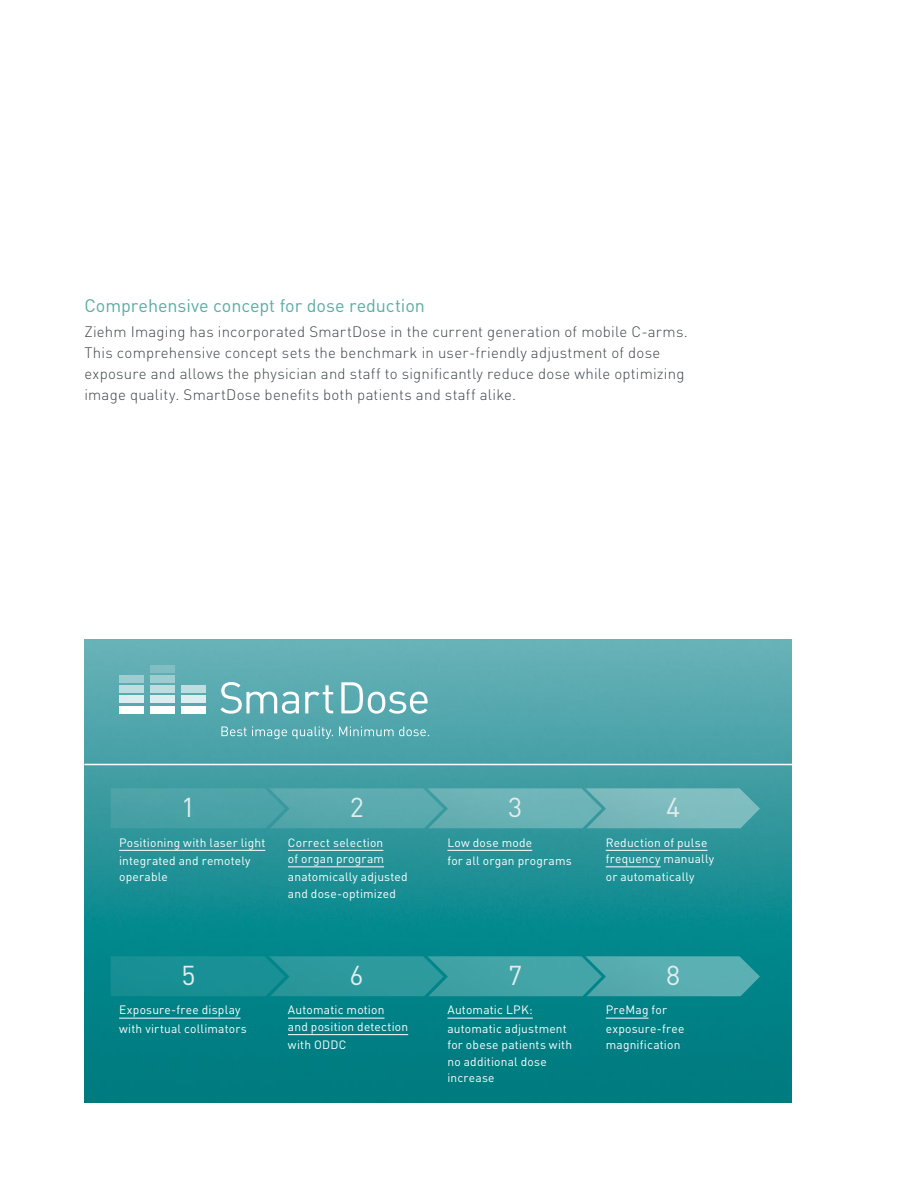
<style>
.page{position:relative;width:918px;height:1188px;background:#fff}
.page>*{position:absolute;margin:0;border:0;box-sizing:border-box;transform-origin:0 0}
.t1{font:27px "DIN";color:#e1eeed}
.t2{font:18px "DIN";letter-spacing:-.005em;color:#5baca5}
.t3{font:300 15px/21px "DIN";letter-spacing:.015em;color:#3f4548}
.t4{font:12px/16.5px "DIN";letter-spacing:.015em;color:#fff}
</style>
<div class="page">
<img style="left:85px;top:639px;width:707px;height:463px">
<svg style="left:111px;top:788px;width:649px;height:40px;background:#60adb1"></svg>
<svg style="left:111px;top:956px;width:649px;height:40px;background:#359ca0"></svg>
<div style="left:119px;top:686px;width:25px;height:7px;background:#bddde0"></div>
<div style="left:119px;top:675px;width:25px;height:8px;background:#9ecdd0"></div>
<div style="left:119px;top:696px;width:25px;height:7px;background:#ddedef"></div>
<div style="left:119px;top:706px;width:25px;height:7px;background:#fff"></div>
<div style="left:181px;top:686px;width:24px;height:7px;background:#bddddf"></div>
<div style="left:181px;top:696px;width:24px;height:7px;background:#ddedef"></div>
<div style="left:181px;top:706px;width:24px;height:7px;background:#fff"></div>
<div style="left:150px;top:686px;width:25px;height:7px;background:#bddde0"></div>
<div style="left:150px;top:675px;width:25px;height:8px;background:#9ecdd0"></div>
<div style="left:150px;top:696px;width:25px;height:7px;background:#ddedef"></div>
<div style="left:150px;top:706px;width:25px;height:7px;background:#fff"></div>
<div style="left:150px;top:665px;width:25px;height:8px;background:#80bec3"></div>
<svg style="left:220px;top:682px;width:208px;height:32px"></svg>
<svg style="left:221px;top:726px;width:208px;height:13px;background:#6cb3b9"></svg>
<hr style="left:84px;top:764px;width:716px;height:1px;background:#fff">
<hr style="left:288px;top:1018px;width:97px;height:1px;background:#fff">
<hr style="left:288px;top:1034px;width:120px;height:1px;background:#fff">
<hr style="left:119px;top:850px;width:146px;height:1px;background:#fff">
<hr style="left:288px;top:850px;width:95px;height:1px;background:#fff">
<hr style="left:288px;top:867px;width:96px;height:1px;background:#fff">
<hr style="left:447px;top:850px;width:85px;height:1px;background:#fff">
<hr style="left:447px;top:1018px;width:86px;height:1px;background:#fff">
<hr style="left:606px;top:850px;width:102px;height:1px;background:#fff">
<hr style="left:606px;top:867px;width:55px;height:1px;background:#fff">
<hr style="left:606px;top:1018px;width:43px;height:1px;background:#fff">
<hr style="left:119px;top:1018px;width:122px;height:1px;background:#fff">
<h2 class="t2" style="left:84px;top:294px;width:342px">Comprehensive concept for dose reduction</h2>
<p class="t3" style="left:84px;top:321px;width:605px">Ziehm Imaging has incorporated SmartDose in the current generation of mobile C-arms.<br>This comprehensive concept sets the benchmark in user-friendly adjustment of dose exposure and allows the physician and staff to significantly reduce dose while optimizing image quality. SmartDose benefits both patients and staff alike.</p>
<h1 class="t1" style="left:181px;top:791px;width:16px">1</h1>
<h1 class="t1" style="left:350px;top:791px;width:16px">2</h1>
<h1 class="t1" style="left:508px;top:791px;width:16px">3</h1>
<h1 class="t1" style="left:666px;top:791px;width:16px">4</h1>
<p class="t4" style="left:119px;top:833px;width:148px;line-height:18.1px">Positioning with laser light integrated and remotely</p>
<p class="t4" style="left:119px;top:869px;width:50px">operable</p>
<p class="t4" style="left:288px;top:834px;width:98px">Correct selection of organ program</p>
<p class="t4" style="left:288px;top:869px;width:121px">anatomically adjusted and dose-optimized</p>
<p class="t4" style="left:447px;top:833px;width:126px;line-height:18.1px">Low dose mode<br>for all organ programs</p>
<p class="t4" style="left:606px;top:834px;width:110px">Reduction of pulse frequency manually</p>
<p class="t4" style="left:606px;top:869px;width:90px">or automatically</p>
<h1 class="t1" style="left:182px;top:959px;width:16px">5</h1>
<h1 class="t1" style="left:349px;top:959px;width:16px">6</h1>
<h1 class="t1" style="left:508px;top:959px;width:16px">7</h1>
<h1 class="t1" style="left:666px;top:959px;width:16px">8</h1>
<p class="t4" style="left:288px;top:1002px;width:122px">Automatic motion<br>and position detection</p>
<p class="t4" style="left:288px;top:1036px;width:60px">with ODDC</p>
<p class="t4" style="left:119px;top:1001px;width:129px;line-height:18.1px">Exposure-free display with virtual collimators</p>
<p class="t4" style="left:606px;top:1001px;width:80px;line-height:18.1px">PreMag for exposure-free</p>
<p class="t4" style="left:606px;top:1036px;width:76px">magnification</p>
<p class="t4" style="left:447px;top:1001px;width:121px;line-height:18.1px">Automatic LPK: automatic adjustment</p>
<p class="t4" style="left:447px;top:1036px;width:126px">for obese patients with no additional dose increase</p>
</div>
